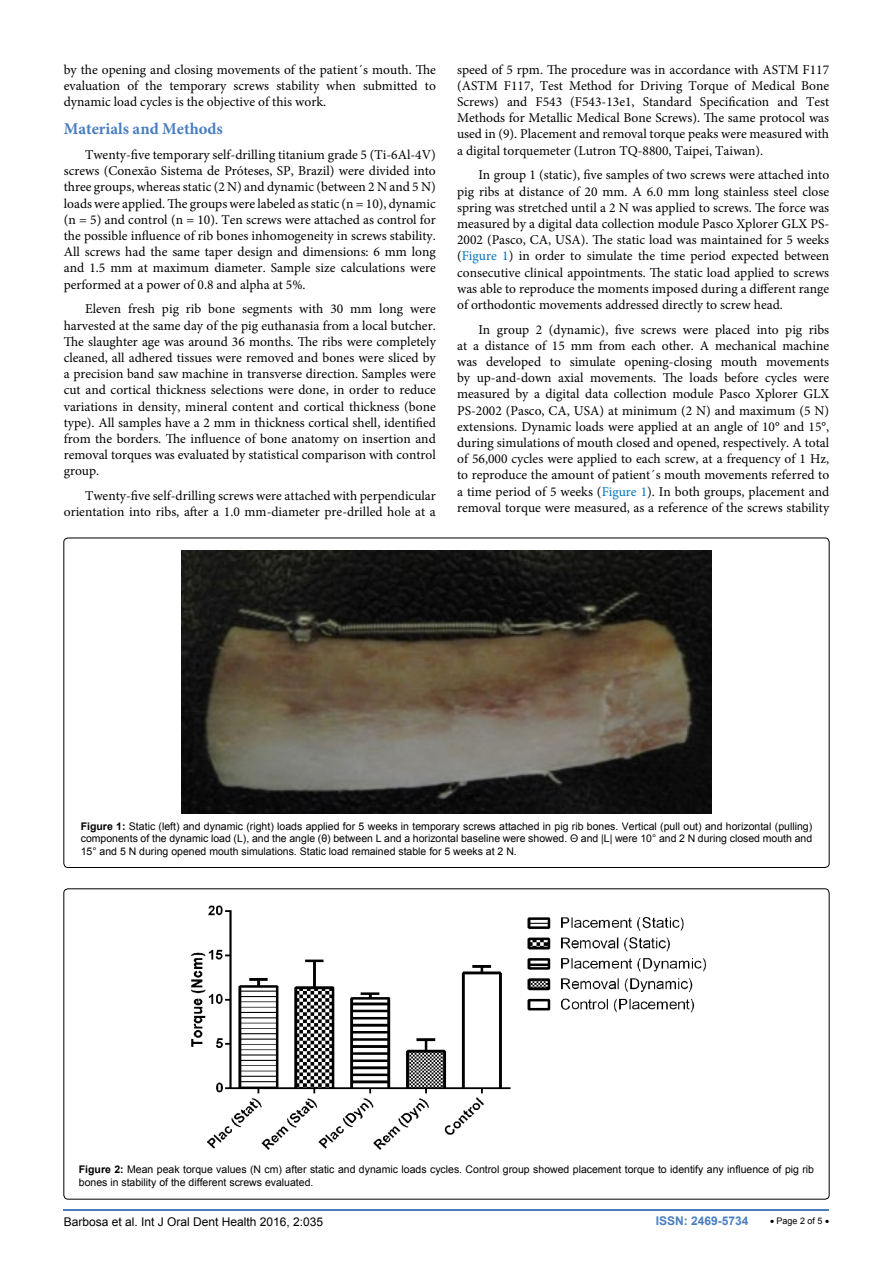
<style>
.page{position:relative;width:893px;height:1263px;background:#fff}
.page>*{position:absolute;margin:0;border:0;box-sizing:border-box;transform-origin:0 0}
.t1{font:700 16.5px "Minion Pro";color:#487ec0}
.t2{font:13.5px/16.2px "Minion Pro";color:#000;text-align:justify}
.t3{font:12px "Arial";color:#000}
.t4{font:700 12px "Arial";color:#487ec0}
.t5{font:10.5px/12.6px "Arial";color:#000;text-align:justify}
.t6{font:9px "Arial";color:#000}
.s1{color:#0072bc}
.s2{font-weight:700}
</style>
<div class="page">
<hr style="left:64px;top:1209px;width:765px;height:2px;background:#487ec0">
<img style="left:181px;top:551px;width:531px;height:262px">
<img style="left:191px;top:905px;width:515px;height:245px">
<p class="t2" style="left:64px;top:61px;width:374px">by the opening and closing movements of the patient´s mouth. The evaluation of the temporary screws stability when submitted to dynamic load cycles is the objective of this work.</p>
<p class="t1" style="left:64px;top:117px;width:161px">Materials and Methods</p>
<p class="t2" style="left:64px;top:147px;width:374px;text-indent:21px">Twenty-five temporary self-drilling titanium grade 5 (Ti-6Al-4V) screws (Conexão Sistema de Próteses, SP, Brazil) were divided into three groups, whereas static (2 N) and dynamic (between 2 N and 5 N) loads were applied. The groups were labeled as static (n = 10), dynamic (n = 5) and control (n = 10). Ten screws were attached as control for the possible influence of rib bones inhomogeneity in screws stability.<br>All screws had the same taper design and dimensions: 6 mm long and 1.5 mm at maximum diameter. Sample size calculations were performed at a power of 0.8 and alpha at 5%.</p>
<p class="t2" style="left:64px;top:301px;width:374px;text-indent:21px">Eleven fresh pig rib bone segments with 30 mm long were harvested at the same day of the pig euthanasia from a local butcher.<br>The slaughter age was around 36 months. The ribs were completely cleaned, all adhered tissues were removed and bones were sliced by a precision band saw machine in transverse direction. Samples were cut and cortical thickness selections were done, in order to reduce variations in density, mineral content and cortical thickness (bone type). All samples have a 2 mm in thickness cortical shell, identified from the borders. The influence of bone anatomy on insertion and removal torques was evaluated by statistical comparison with control group.</p>
<p class="t2" style="left:64px;top:488px;width:374px;text-align:right">Twenty-five self-drilling screws were attached with perpendicular orientation into ribs, after a 1.0 mm-diameter pre-drilled hole at a</p>
<p class="t2" style="left:457px;top:61px;width:374px">speed of 5 rpm. The procedure was in accordance with ASTM F117 (ASTM F117, Test Method for Driving Torque of Medical Bone Screws) and F543 (F543-13e1, Standard Specification and Test Methods for Metallic Medical Bone Screws). The same protocol was used in (9). Placement and removal torque peaks were measured with a digital torquemeter (Lutron TQ-8800, Taipei, Taiwan).</p>
<p class="t2" style="left:457px;top:167px;width:374px;text-indent:21px">In group 1 (static), five samples of two screws were attached into pig ribs at distance of 20 mm. A 6.0 mm long stainless steel close spring was stretched until a 2 N was applied to screws. The force was measured by a digital data collection module Pasco Xplorer GLX PS-2002 (Pasco, CA, USA). The static load was maintained for 5 weeks (<span class="s1">Figure 1</span>) in order to simulate the time period expected between consecutive clinical appointments. The static load applied to screws was able to reproduce the moments imposed during a different range of orthodontic movements addressed directly to screw head.</p>
<p class="t2" style="left:457px;top:321px;width:374px;text-indent:21px">In group 2 (dynamic), five screws were placed into pig ribs at a distance of 15 mm from each other. A mechanical machine was developed to simulate opening-closing mouth movements by up-and-down axial movements. The loads before cycles were measured by a digital data collection module Pasco Xplorer GLX PS-2002 (Pasco, CA, USA) at minimum (2 N) and maximum (5 N) extensions. Dynamic loads were applied at an angle of 10° and 15°, during simulations of mouth closed and opened, respectively. A total of 56,000 cycles were applied to each screw, at a frequency of 1 Hz, to reproduce the amount of patient´s mouth movements referred to a time period of 5 weeks (<span class="s1">Figure 1</span>). In both groups, placement and removal torque were measured, as a reference of the screws stability</p>
<p class="t5" style="left:81px;top:820px;width:733px"><span class="s2">Figure 1:</span> Static (left) and dynamic (right) loads applied for 5 weeks in temporary screws attached in pig rib bones. Vertical (pull out) and horizontal (pulling) components of the dynamic load (L), and the angle (θ) between L and a horizontal baseline were showed. Θ and |L| were 10° and 2 N during closed mouth and 15° and 5 N during opened mouth simulations. Static load remained stable for 5 weeks at 2 N.</p>
<p class="t5" style="left:79px;top:1163px;width:737px"><span class="s2">Figure 2:</span> Mean peak torque values (N cm) after static and dynamic loads cycles. Control group showed placement torque to identify any influence of pig rib bones in stability of the different screws evaluated.</p>
<p class="t3" style="left:64px;top:1214px;width:261px">Barbosa et al. Int J Oral Dent Health 2016, 2:035</p>
<p class="t4" style="left:656px;top:1212px;width:94px">ISSN: 2469-5734</p>
<p class="t6" style="left:770px;top:1215px;width:61px">• Page 2 of 5 •</p>
</div>
